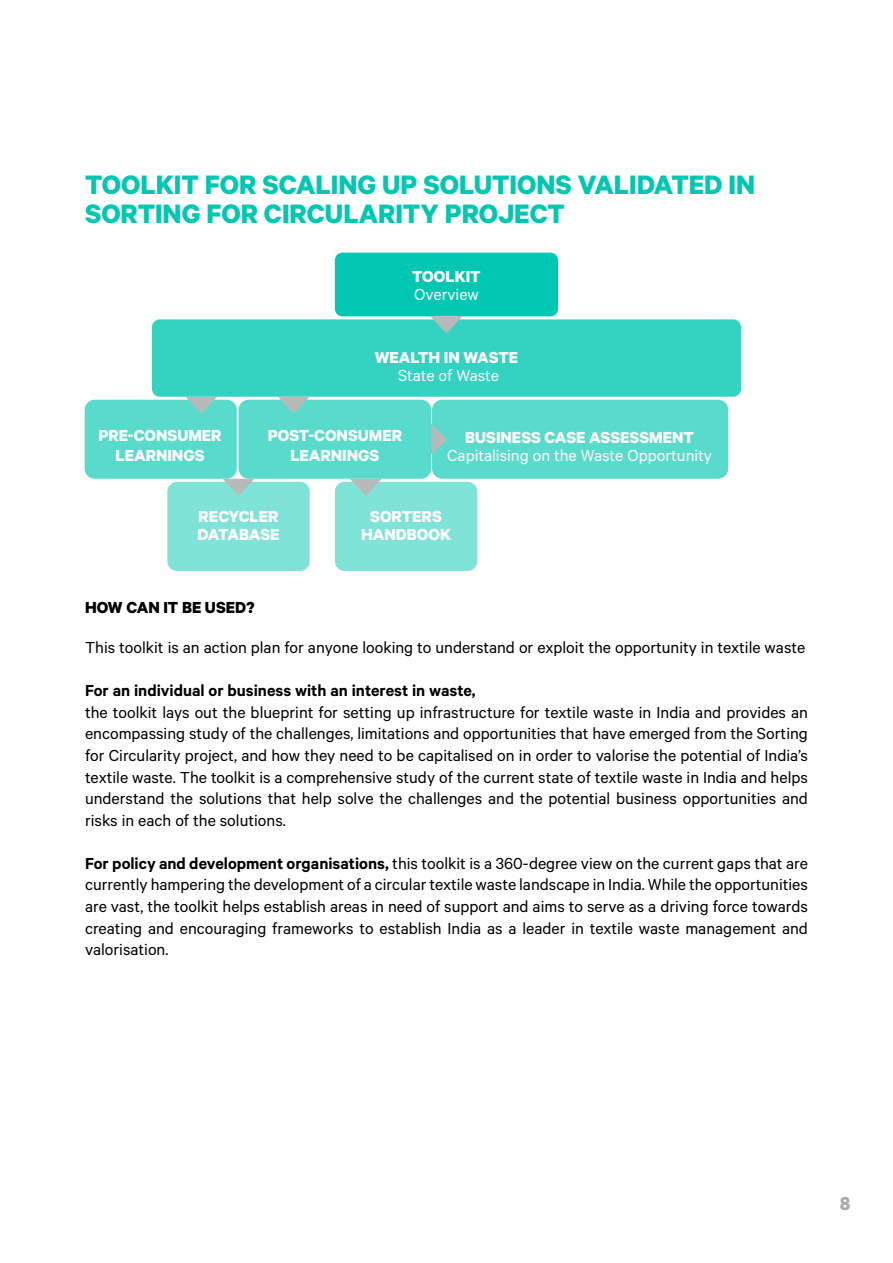
<style>
.page{position:relative;width:893px;height:1263px;background:#fff}
.page>*{position:absolute;margin:0;border:0;box-sizing:border-box;transform-origin:0 0}
.t1{font:700 30px/28.5px "Calibre";color:#00c7b1}
.t2{font:700 21px "Calibre";color:#aaacac}
.t3{font:18px/21.6px "Calibre";color:#000;text-align:justify}
.t4{font:700 18px/19.5px "Calibre";color:#fff;text-align:center}
.t5{font:18px "Calibre";color:#fff}
.t6{font:600 18px "Calibre";color:#000}
.t7{font:700 18px "Calibre";color:#000}
.s1{font-weight:600}
</style>
<div class="page">
<div style="left:167px;top:482px;width:143px;height:89px;background:#80e3d8;border-radius:10px"></div>
<div style="left:335px;top:482px;width:142px;height:89px;background:#80e3d8;border-radius:10px"></div>
<div style="left:85px;top:400px;width:152px;height:79px;background:#59dbcc;border-radius:10px"></div>
<div style="left:432px;top:400px;width:296px;height:79px;background:#59dbcc;border-radius:10px"></div>
<svg style="left:431px;top:423px;width:17px;height:32px"></svg>
<svg style="left:185px;top:397px;width:32px;height:17px"></svg>
<svg style="left:223px;top:479px;width:31px;height:17px"></svg>
<div style="left:335px;top:253px;width:223px;height:63px;background:#00c7b1;border-radius:8px"></div>
<div style="left:152px;top:319px;width:589px;height:78px;background:#33d2c1;border-radius:8px"></div>
<div style="left:239px;top:400px;width:192px;height:79px;background:#59dbcc;border-radius:10px"></div>
<svg style="left:431px;top:316px;width:31px;height:17px"></svg>
<svg style="left:350px;top:479px;width:32px;height:17px"></svg>
<svg style="left:278px;top:397px;width:32px;height:17px"></svg>
<h1 class="t1" style="left:85px;top:170px;width:672px">TOOLKIT FOR SCALING UP SOLUTIONS VALIDATED IN<br>SORTING FOR CIRCULARITY PROJECT</h1>
<p class="t4" style="left:412px;top:266px;width:70px">TOOLKIT</p>
<p class="t5" style="left:414px;top:284px;width:66px">Overview</p>
<p class="t4" style="left:375px;top:347px;width:145px">WEALTH IN WASTE</p>
<p class="t5" style="left:398px;top:364px;width:103px">State of Waste</p>
<p class="t4" style="left:98px;top:425px;width:125px">PRE-CONSUMER<br>LEARNINGS</p>
<p class="t4" style="left:268px;top:425px;width:136px">POST-CONSUMER<br>LEARNINGS</p>
<p class="t4" style="left:465px;top:427px;width:230px">BUSINESS CASE ASSESSMENT</p>
<p class="t5" style="left:447px;top:445px;width:266px">Capitalising on the Waste Opportunity</p>
<p class="t4" style="left:197px;top:507px;width:84px;line-height:18px;text-align:left">RECYCLER<br>DATABASE</p>
<p class="t4" style="left:361px;top:507px;width:91px;line-height:18px">SORTERS<br>HANDBOOK</p>
<p class="t7" style="left:85px;top:596px;width:171px">HOW CAN IT BE USED?</p>
<p class="t3" style="left:85px;top:636px;width:722px">This toolkit is an action plan for anyone looking to understand or exploit the opportunity in textile waste</p>
<p class="t6" style="left:85px;top:680px;width:392px">For an individual or business with an interest in waste,</p>
<p class="t3" style="left:85px;top:701px;width:724px">the toolkit lays out the blueprint for setting up infrastructure for textile waste in India and provides an encompassing study of the challenges, limitations and opportunities that have emerged from the Sorting for Circularity project, and how they need to be capitalised on in order to valorise the potential of India’s textile waste. The toolkit is a comprehensive study of the current state of textile waste in India and helps understand the solutions that help solve the challenges and the potential business opportunities and risks in each of the solutions.</p>
<p class="t3" style="left:85px;top:852px;width:724px"><span class="s1">For policy and development organisations,</span> this toolkit is a 360-degree view on the current gaps that are currently hampering the development of a circular textile waste landscape in India. While the opportunities are vast, the toolkit helps establish areas in need of support and aims to serve as a driving force towards creating and encouraging frameworks to establish India as a leader in textile waste management and valorisation.</p>
<p class="t2" style="left:840px;top:1190px;width:12px">8</p>
</div>
